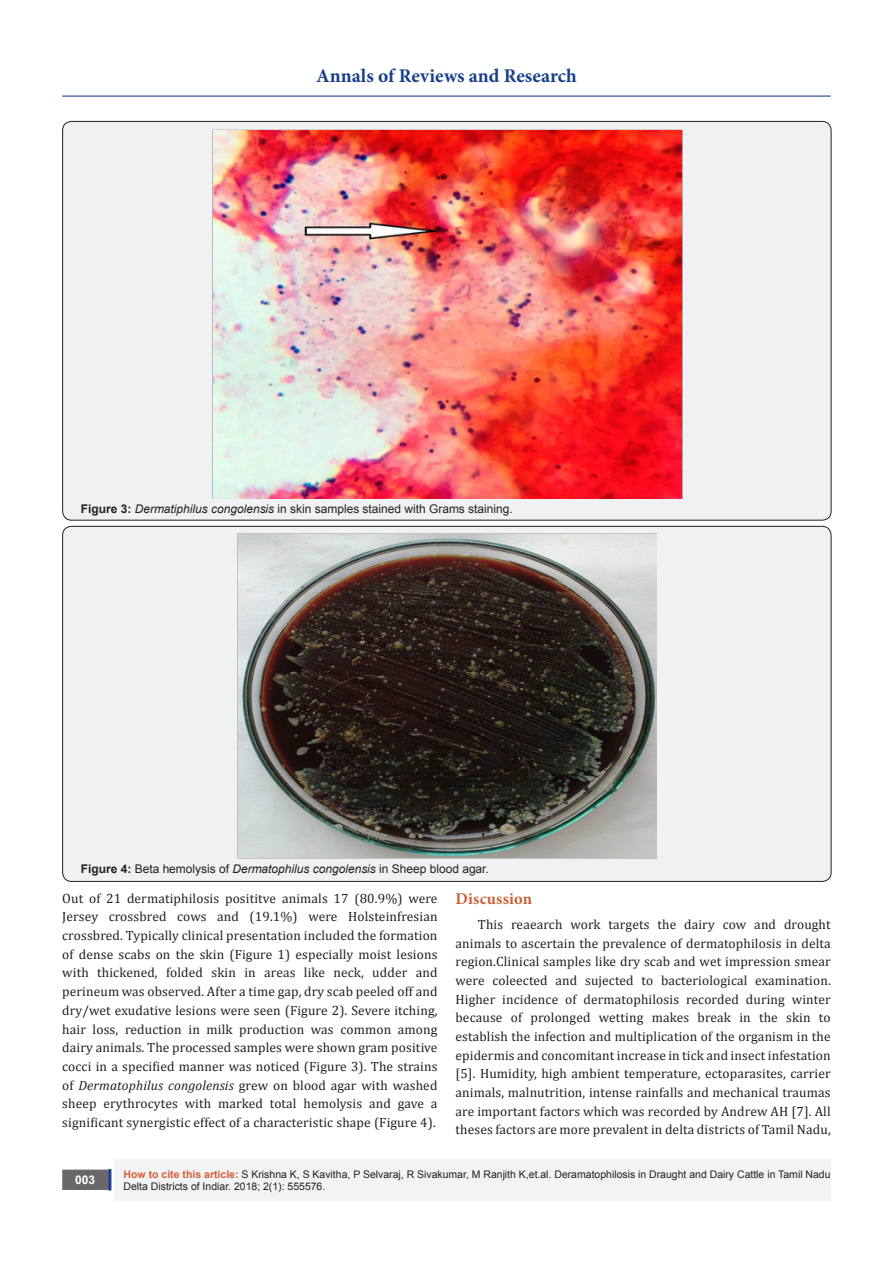
<style>
.page{position:relative;width:893px;height:1263px;background:#fff}
.page>*{position:absolute;margin:0;border:0;box-sizing:border-box;transform-origin:0 0}
.t1{font:700 19.5px "Minion Pro";color:#183f89}
.t2{font:700 16.5px "Minion Pro";letter-spacing:.01em;color:#ca5f37}
.t3{font:13.5px/18.8px "Cambria";letter-spacing:.01em;color:#231f20;text-align:justify}
.t4{font:12px "Arial";color:#231f20}
.t5{font:700 12px "Arial";color:#fff}
.t6{font:10.5px/12.6px "Arial";color:#231f20}
.s1{font-weight:700}
.s2{font-style:italic}
.s3{font-weight:700;color:#d55e37}
</style>
<div class="page">
<div style="left:115px;top:1160px;width:716px;height:41px;background:#f2f3f4"></div>
<div style="left:63px;top:1170px;width:44px;height:19px;background:#68676a"></div>
<div style="left:62px;top:1169px;width:46px;height:21px;border:2px solid #68676a"></div>
<div style="left:108px;top:1169px;width:3px;height:21px;background:#253f8e;border:2px solid #253f8e"></div>
<hr style="left:62px;top:96px;width:769px;height:1px;background:#253f8e">
<div style="left:63px;top:121px;width:768px;height:399px;background:#f0f1f2;border-radius:9px"></div>
<img style="left:212px;top:129px;width:470px;height:370px">
<div style="left:63px;top:526px;width:768px;height:355px;background:#f0f1f2;border-radius:9px"></div>
<img style="left:238px;top:534px;width:419px;height:324px">
<h1 class="t1" style="left:316px;top:62px;width:262px">Annals of Reviews and Research</h1>
<p class="t4" style="left:81px;top:501px;width:433px"><span class="s1">Figure 3:</span> <span class="s2">Dermatiphilus congolensis</span> in skin samples stained with Grams staining.</p>
<p class="t4" style="left:81px;top:861px;width:409px"><span class="s1">Figure 4:</span> Beta hemolysis of <span class="s2">Dermatophilus congolensis</span> in Sheep blood agar.</p>
<p class="t3" style="left:62px;top:889px;width:377px">Out of 21 dermatiphilosis posititve animals 17 (80.9%) were Jersey crossbred cows and (19.1%) were Holsteinfresian crossbred. Typically clinical presentation included the formation of dense scabs on the skin (Figure 1) especially moist lesions with thickened, folded skin in areas like neck, udder and perineum was observed. After a time gap, dry scab peeled off and dry/wet exudative lesions were seen (Figure 2). Severe itching, hair loss, reduction in milk production was common among dairy animals. The processed samples were shown gram positive cocci in a specified manner was noticed (Figure 3). The strains of <span class="s2">Dermatophilus congolensis</span> grew on blood agar with washed sheep erythrocytes with marked total hemolysis and gave a significant synergistic effect of a characteristic shape (Figure 4).</p>
<p class="t2" style="left:455px;top:887px;width:78px">Discussion</p>
<p class="t3" style="left:455px;top:915px;width:377px;text-indent:22px">This reaearch work targets the dairy cow and drought animals to ascertain the prevalence of dermatophilosis in delta region.Clinical samples like dry scab and wet impression smear were coleected and sujected to bacteriological examination.<br>Higher incidence of dermatophilosis recorded during winter because of prolonged wetting makes break in the skin to establish the infection and multiplication of the organism in the epidermis and concomitant increase in tick and insect infestation [5]. Humidity, high ambient temperature, ectoparasites, carrier animals, malnutrition, intense rainfalls and mechanical traumas are important factors which was recorded by Andrew AH [7]. All theses factors are more prevalent in delta districts of Tamil Nadu,</p>
<p class="t5" style="left:75px;top:1172px;width:22px">003</p>
<p class="t6" style="left:124px;top:1168px;width:708px"><span class="s3">How to cite this article:</span> S Krishna K, S Kavitha, P Selvaraj, R Sivakumar, M Ranjith K,et.al. Deramatophilosis in Draught and Dairy Cattle in Tamil Nadu<br>Delta Districts of Indiar. 2018; 2(1): 555576.</p>
</div>
